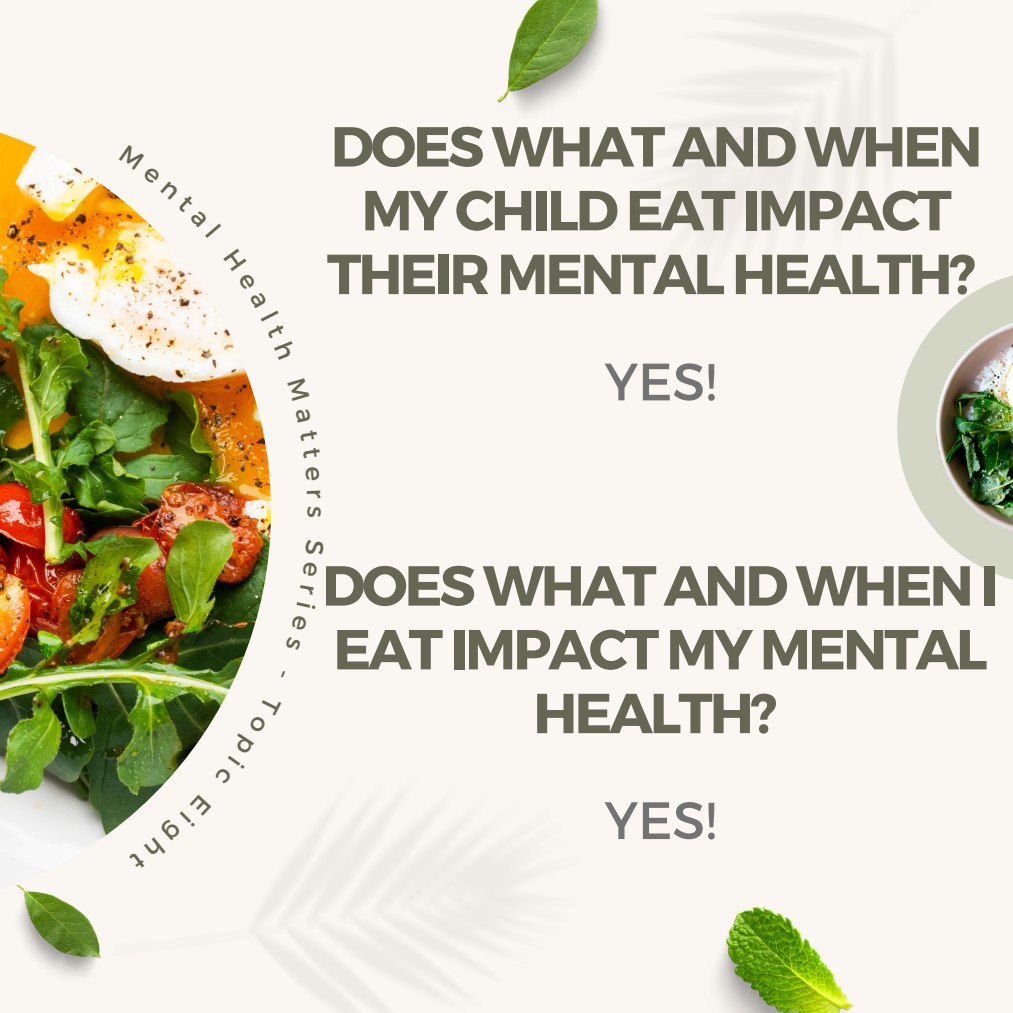
<style>
.page{position:relative;width:1013px;height:1013px;background:#fff}
.page>*{position:absolute;margin:0;border:0;box-sizing:border-box;transform-origin:0 0}
.t1{font:700 56.25px/63.8px "Montserrat";letter-spacing:-.055em;color:#656654;text-align:center}
.t2{font:52.5px "Montserrat";color:#737373}
.t3{font:25px "Montserrat";color:#656654}
</style>
<div class="page">
<div style="left:0;top:0;width:1012px;height:1012px;background:#faf7f2"></div>
<img style="left:0;top:132px;width:271px;height:712px">
<svg style="left:897px;top:348px;width:115px;height:232px;fill:#d4d6c5"></svg>
<img style="left:936px;top:317px;width:76px;height:221px">
<img style="left:497px;top:0;width:112px;height:113px">
<img style="left:716px;top:906px;width:139px;height:106px">
<img style="left:16px;top:884px;width:86px;height:93px">
<img style="left:114px;top:767px;width:412px;height:245px">
<svg style="left:119px;top:145px;width:102px;height:93px"></svg>
<svg style="left:223px;top:248px;width:48px;height:112px"></svg>
<svg style="left:214px;top:695px;width:67px;height:89px"></svg>
<svg style="left:129px;top:794px;width:82px;height:76px"></svg>
<p class="t1" style="left:327px;top:115px;width:657px">DOES WHAT AND WHEN<br>MY CHILD EAT IMPACT<br>THEIR MENTAL HEALTH?</p>
<p class="t3" style="left:331px;top:506px;width:13px;rotate:90deg">s</p>
<p class="t2" style="left:604px;top:349px;width:113px">YES!</p>
<p class="t1" style="left:322px;top:554px;width:678px">DOES WHAT AND WHEN I<br>EAT IMPACT MY MENTAL<br>HEALTH?</p>
<p class="t2" style="left:604px;top:788px;width:113px">YES!</p>
</div>
